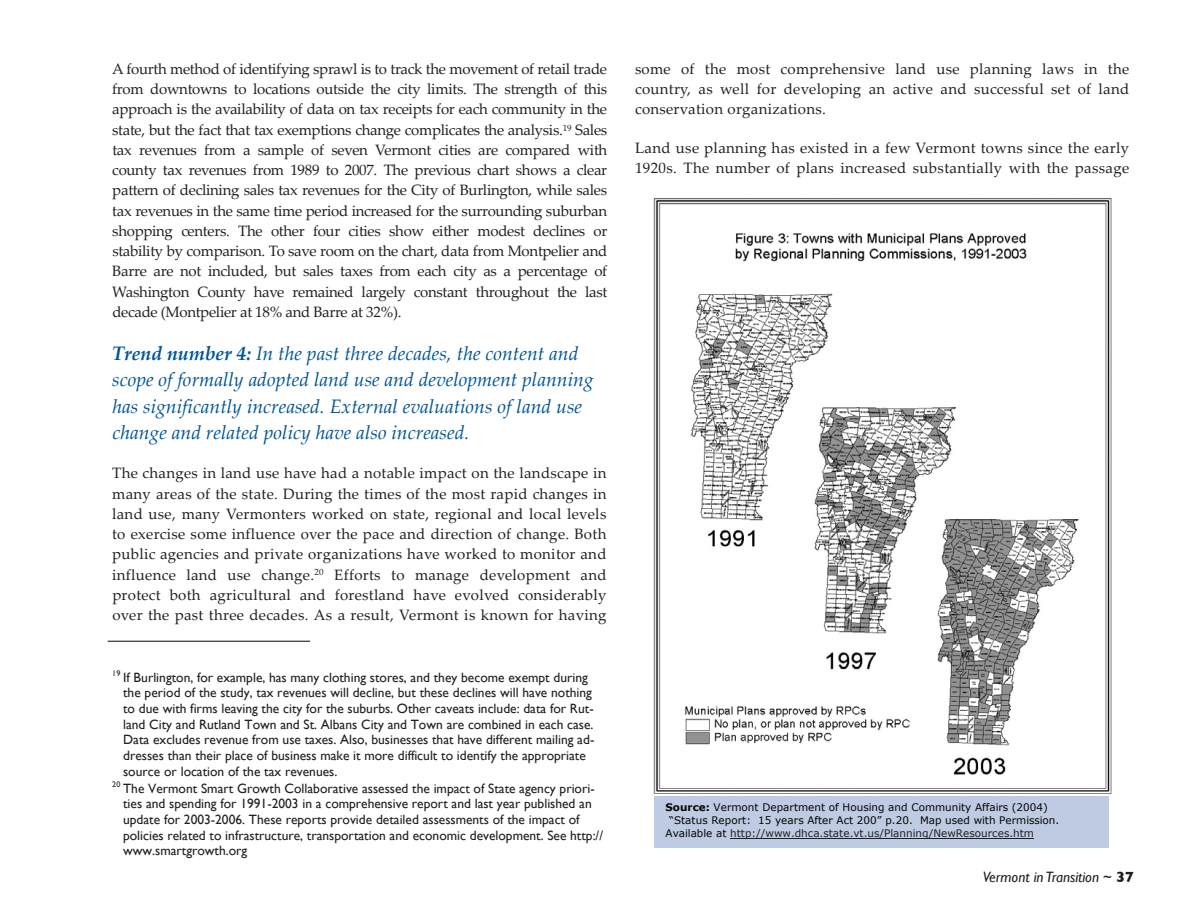
<style>
.page{position:relative;width:1188px;height:918px;background:#fff}
.page>*{position:absolute;margin:0;border:0;box-sizing:border-box;transform-origin:0 0}
.t1{font:italic 19.5px/26.2px "Palatino Linotype";color:#005595}
.t2{font:15px/20.2px "Palatino Linotype";letter-spacing:.02em;color:#231f20;text-align:justify}
.t3{font:italic 15px "Gill Sans";color:#231f20}
.t4{font:13.5px/15.6px "Gill Sans";color:#231f20}
.t5{font:10.35px "Verdana";letter-spacing:.005em;color:#050503}
.t6{font:10.35px "Verdana";letter-spacing:.005em;color:#231f20}
.s1{font-weight:700}
.s2{color:#050503}
.s3{font-style:normal}
.s4{font-weight:700;font-style:normal}
</style>
<div class="page">
<hr style="left:108px;top:641px;width:202px;height:1px;background:#231f20">
<img style="left:653px;top:198px;width:459px;height:609px">
<div style="left:655px;top:796px;width:454px;height:51px;background:#bfcbe3"></div>
<hr style="left:730px;top:838px;width:304px;height:1px;background:#231f20">
<p class="t2" style="left:112px;top:58px;width:497px">A fourth method of identifying sprawl is to track the movement of retail trade from downtowns to locations outside the city limits. The strength of this approach is the availability of data on tax receipts for each community in the state, but the fact that tax exemptions change complicates the analysis.<sup>19</sup> Sales tax revenues from a sample of seven Vermont cities are compared with county tax revenues from 1989 to 2007. The previous chart shows a clear pattern of declining sales tax revenues for the City of Burlington, while sales tax revenues in the same time period increased for the surrounding suburban shopping centers. The other four cities show either modest declines or stability by comparison. To save room on the chart, data from Montpelier and Barre are not included, but sales taxes from each city as a percentage of Washington County have remained largely constant throughout the last decade (Montpelier at 18% and Barre at 32%).</p>
<p class="t1" style="left:112px;top:339px;width:483px"><span class="s1">Trend number 4:</span> In the past three decades, the content and scope of formally adopted land use and development planning has significantly increased. External evaluations of land use change and related policy have also increased.</p>
<p class="t2" style="left:112px;top:463px;width:496px">The changes in land use have had a notable impact on the landscape in many areas of the state. During the times of the most rapid changes in land use, many Vermonters worked on state, regional and local levels to exercise some influence over the pace and direction of change. Both public agencies and private organizations have worked to monitor and influence land use change.<sup>20</sup> Efforts to manage development and protect both agricultural and forestland have evolved considerably over the past three decades. As a result, Vermont is known for having</p>
<p class="t4" style="left:123px;top:669px;width:473px;text-indent:-11px"><sup>19</sup> If Burlington, for example, has many clothing stores, and they become exempt during the period of the study, tax revenues will decline, but these declines will have nothing to due with firms leaving the city for the suburbs. Other caveats include: data for Rut&shy;land City and Rutland Town and St. Albans City and Town are combined in each case.<br>Data excludes revenue from use taxes. Also, businesses that have different mailing ad&shy;dresses than their place of business make it more difficult to identify the appropriate source or location of the tax revenues.</p>
<p class="t4" style="left:123px;top:781px;width:482px;text-indent:-11px"><sup>20</sup> The Vermont Smart Growth Collaborative assessed the impact of State agency priori&shy;ties and spending for 1991-2003 in a comprehensive report and last year published an update for 2003-2006. These reports provide detailed assessments of the impact of policies related to infrastructure, transportation and economic development. See http:// www.smartgrowth.org</p>
<p class="t2" style="left:635px;top:58px;width:496px">some of the most comprehensive land use planning laws in the country, as well for developing an active and successful set of land conservation organizations.</p>
<p class="t2" style="left:635px;top:137px;width:496px">Land use planning has existed in a few Vermont towns since the early<br>1920s. The number of plans increased substantially with the passage</p>
<p class="t5" style="left:666px;top:801px;width:384px"><span class="s1">Source:</span> Vermont Department of Housing and Community Affairs (2004)</p>
<p class="t5" style="left:669px;top:814px;width:392px">“Status Report: 15 years After Act 200” p.20. Map used with Permission.</p>
<p class="t6" style="left:666px;top:827px;width:370px"><span class="s2">Available at</span> http://www.dhca.state.vt.us/Planning/NewResources.htm</p>
<p class="t3" style="left:983px;top:868px;width:153px">Vermont in Transition <span class="s3">~</span> <span class="s4">37</span></p>
</div>
